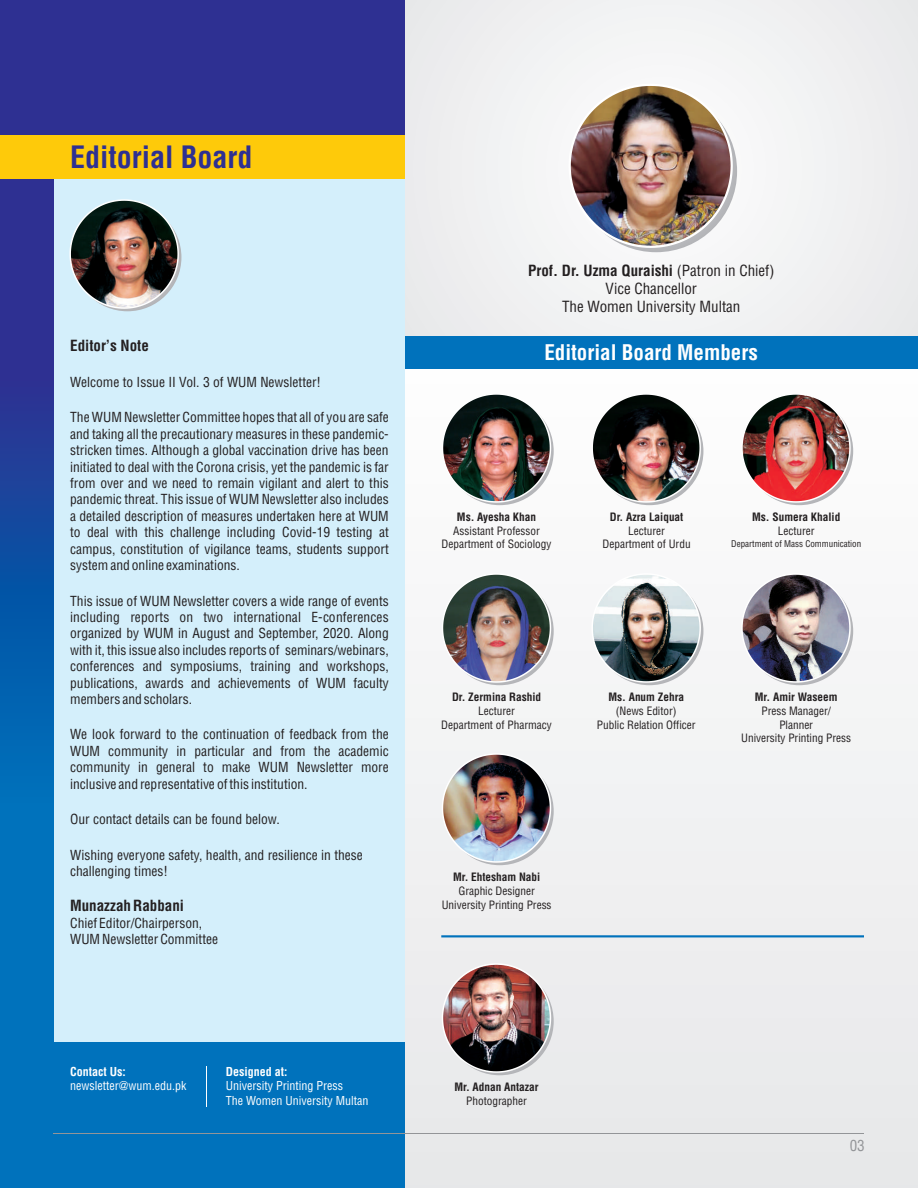
<style>
.page{position:relative;width:918px;height:1188px;background:#fff}
.page>*{position:absolute;margin:0;border:0;box-sizing:border-box;transform-origin:0 0}
.t1{font:700 30px "Switzerland Condensed";color:#2e3092}
.t2{font:700 21px "Switzerland Condensed";color:#fff}
.t3{font:15px/18.3px "Switzerland Condensed";color:#231f20;text-align:center}
.t4{font:700 15px "Switzerland Condensed";color:#231f20}
.t5{font:15px "Switzerland Condensed";color:#939598}
.t6{font:13.5px/16.4px "Switzerland Condensed";color:#231f20;text-align:justify}
.t7{font:12px/14.5px "Switzerland Condensed";color:#fff}
.t8{font:700 12px "Switzerland Condensed";color:#fff}
.t9{font:11.25px/13.6px "Switzerland Condensed";color:#231f20;text-align:center}
.t10{font:700 11.25px "Switzerland Condensed";color:#231f20}
.t11{font:9px "Switzerland Condensed";color:#231f20}
.s1{font-weight:700}
</style>
<div class="page">
<svg style="left:0;top:0;width:405px;height:1188px;background:#1552a7"></svg>
<div style="left:54px;top:178px;width:351px;height:864px;background:#d4effb"></div>
<div style="left:405px;top:0;width:513px;height:336px;background:#f0f1f2"></div>
<div style="left:0;top:135px;width:405px;height:43px;background:#feca0a"></div>
<hr style="left:206px;top:1067px;width:1px;height:40px;background:#fff">
<div style="left:405px;top:336px;width:513px;height:852px;background:#f0f1f2"></div>
<hr style="left:54px;top:1134px;width:810px;height:1px;background:#939598">
<img style="left:569px;top:84px;width:164px;height:164px">
<img style="left:442px;top:964px;width:109px;height:109px">
<img style="left:741px;top:573px;width:110px;height:110px">
<img style="left:592px;top:573px;width:109px;height:110px">
<img style="left:442px;top:573px;width:109px;height:110px">
<img style="left:442px;top:753px;width:109px;height:110px">
<img style="left:442px;top:393px;width:109px;height:110px">
<img style="left:591px;top:393px;width:110px;height:110px">
<img style="left:741px;top:393px;width:110px;height:110px">
<svg style="left:441px;top:935px;width:423px;height:2px"></svg>
<img style="left:69px;top:199px;width:110px;height:110px">
<div style="left:405px;top:336px;width:513px;height:33px;background:#0072bc"></div>
<h1 class="t1" style="left:70px;top:138px;width:184px">Editorial Board</h1>
<p class="t4" style="left:70px;top:336px;width:80px">Editor's Note</p>
<p class="t6" style="left:70px;top:375px;width:252px">Welcome to Issue II Vol. 3 of WUM Newsletter!</p>
<p class="t6" style="left:70px;top:411px;width:320px">The WUM Newsletter Committee hopes that all of you are safe and taking all the precautionary measures in these pandemic&shy;stricken times. Although a global vaccination drive has been initiated to deal with the Corona crisis, yet the pandemic is far from over and we need to remain vigilant and alert to this pandemic threat. This issue of WUM Newsletter also includes a detailed description of measures undertaken here at WUM to deal with this challenge including Covid-19 testing at campus, constitution of vigilance teams, students support system and online examinations.</p>
<p class="t6" style="left:70px;top:594px;width:320px">This issue of WUM Newsletter covers a wide range of events including reports on two international E-conferences organized by WUM in August and September, 2020. Along with it, this issue also includes reports of seminars/webinars, conferences and symposiums, training and workshops, publications, awards and achievements of WUM faculty members and scholars.</p>
<p class="t6" style="left:70px;top:728px;width:320px">We look forward to the continuation of feedback from the WUM community in particular and from the academic community in general to make WUM Newsletter more inclusive and representative of this institution.</p>
<p class="t6" style="left:70px;top:813px;width:211px">Our contact details can be found below.</p>
<p class="t6" style="left:70px;top:848px;width:294px">Wishing everyone safety, health, and resilience in these challenging times!</p>
<p class="t4" style="left:70px;top:896px;width:115px">Munazzah Rabbani</p>
<p class="t6" style="left:70px;top:916px;width:149px">Chief Editor/Chairperson,<br>WUM Newsletter Committee</p>
<p class="t8" style="left:70px;top:1064px;width:57px">Contact Us:</p>
<p class="t7" style="left:70px;top:1080px;width:118px">newsletter@wum.edu.pk</p>
<p class="t8" style="left:226px;top:1064px;width:63px">Designed at:</p>
<p class="t7" style="left:226px;top:1080px;width:144px">University Printing Press<br>The Women University Multan</p>
<p class="t3" style="left:528px;top:263px;width:248px"><span class="s1">Prof. Dr. Uzma Quraishi</span> (Patron in Chief)<br>Vice Chancellor<br>The Women University Multan</p>
<h2 class="t2" style="left:544px;top:340px;width:215px">Editorial Board Members</h2>
<p class="t10" style="left:457px;top:510px;width:81px">Ms. Ayesha Khan</p>
<p class="t9" style="left:442px;top:525px;width:111px">Assistant Professor<br>Department of Sociology</p>
<p class="t10" style="left:610px;top:510px;width:75px">Dr. Azra Laiquat</p>
<p class="t9" style="left:603px;top:525px;width:90px">Lecturer<br>Department of Urdu</p>
<p class="t10" style="left:752px;top:510px;width:90px">Ms. Sumera Khalid</p>
<p class="t9" style="left:778px;top:525px;width:38px">Lecturer</p>
<p class="t11" style="left:731px;top:538px;width:132px">Department of Mass Communication</p>
<p class="t10" style="left:452px;top:690px;width:91px">Dr. Zermina Rashid</p>
<p class="t9" style="left:441px;top:705px;width:112px">Lecturer<br>Department of Pharmacy</p>
<p class="t10" style="left:608px;top:690px;width:77px">Ms. Anum Zehra</p>
<p class="t9" style="left:597px;top:705px;width:100px">(News Editor)<br>Public Relation Officer</p>
<p class="t10" style="left:755px;top:690px;width:84px">Mr. Amir Waseem</p>
<p class="t9" style="left:741px;top:705px;width:111px">Press Manager/<br>Planner<br>University Printing Press</p>
<p class="t10" style="left:453px;top:870px;width:89px">Mr. Ehtesham Nabi</p>
<p class="t9" style="left:442px;top:885px;width:111px">Graphic Designer<br>University Printing Press</p>
<p class="t10" style="left:454px;top:1080px;width:86px">Mr. Adnan Antazar</p>
<p class="t9" style="left:466px;top:1095px;width:62px">Photographer</p>
<p class="t5" style="left:850px;top:1136px;width:16px">03</p>
</div>
